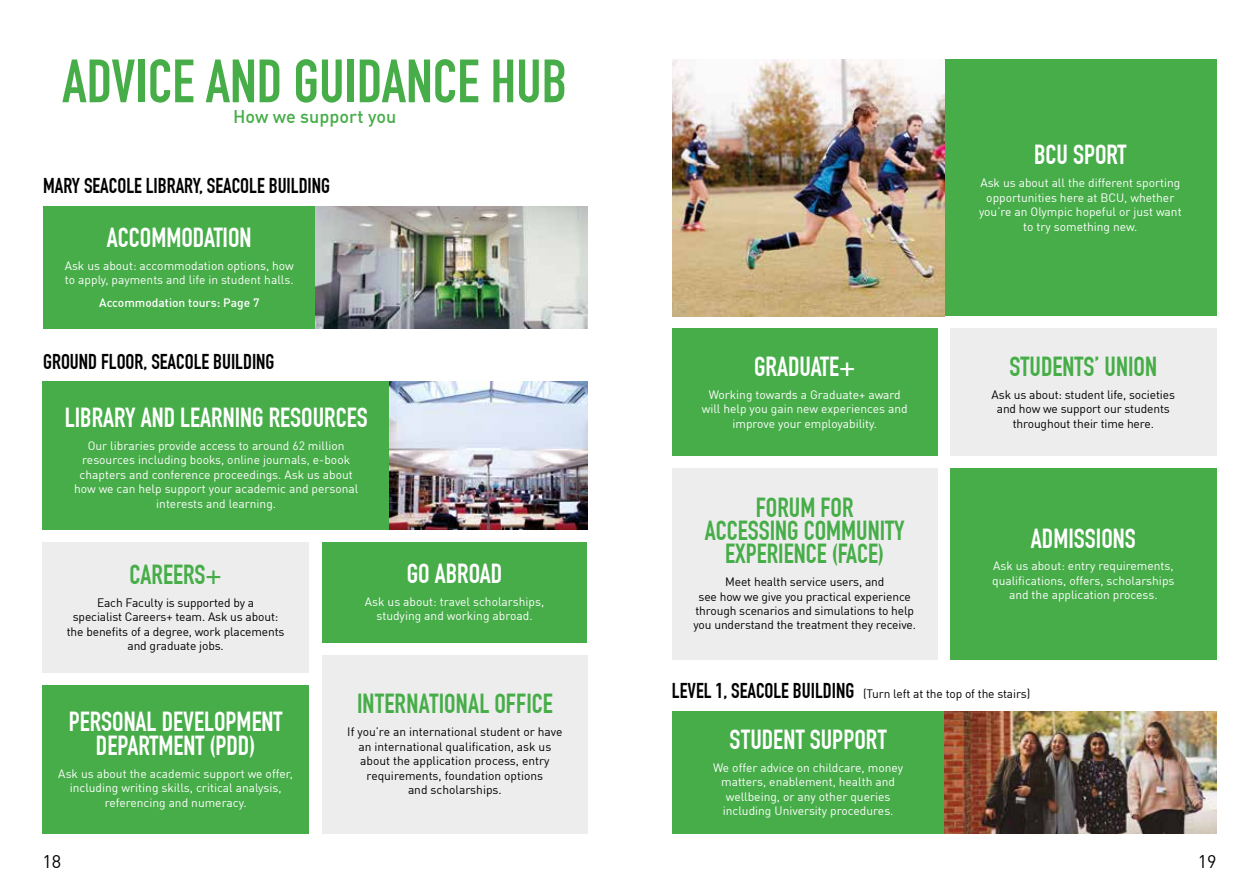
<style>
.page{position:relative;width:1259px;height:893px;background:#fff}
.page>*{position:absolute;margin:0;border:0;box-sizing:border-box;transform-origin:0 0}
.t1{font:700 60px "DIN Condensed";color:#46ad48}
.t2{font:700 27px/24px "DIN Condensed";color:#fff;text-align:center}
.t3{font:700 27px/23px "DIN Condensed";color:#46ad48;text-align:center}
.t4{font:700 21px "DIN Condensed";color:#000}
.t5{font:500 18px "DIN Offc";color:#46ad48}
.t6{font:18px "DIN Offc";color:#000}
.t7{font:12px/14.4px "DIN Offc";color:#fff;text-align:center}
.t8{font:12px/14.4px "DIN Offc";letter-spacing:-.01em;color:#000;text-align:center}
.t9{font:500 12px "DIN Offc";color:#fff}
.s1{font-family:"DIN Condensed";font-weight:700;font-size:21px}
</style>
<div class="page">
<div style="left:43px;top:206px;width:272px;height:122px;background:#46ad48"></div>
<img style="left:315px;top:206px;width:272px;height:122px">
<div style="left:322px;top:542px;width:265px;height:100px;background:#46ad48"></div>
<div style="left:43px;top:685px;width:266px;height:148px;background:#46ad48"></div>
<div style="left:944px;top:60px;width:272px;height:256px;background:#46ad48"></div>
<img style="left:672px;top:60px;width:272px;height:256px">
<div style="left:43px;top:382px;width:347px;height:148px;background:#46ad48"></div>
<div style="left:950px;top:328px;width:266px;height:128px;background:#ededed"></div>
<div style="left:950px;top:468px;width:266px;height:192px;background:#46ad48"></div>
<div style="left:43px;top:542px;width:266px;height:130px;background:#ededed"></div>
<div style="left:672px;top:328px;width:265px;height:128px;background:#46ad48"></div>
<div style="left:672px;top:468px;width:265px;height:192px;background:#ededed"></div>
<div style="left:322px;top:655px;width:265px;height:178px;background:#ededed"></div>
<img style="left:390px;top:382px;width:197px;height:148px">
<div style="left:672px;top:711px;width:272px;height:122px;background:#46ad48"></div>
<img style="left:944px;top:711px;width:272px;height:122px">
<h1 class="t1" style="left:62px;top:46px;width:506px">ADVICE AND GUIDANCE HUB</h1>
<h3 class="t5" style="left:233px;top:105px;width:165px">How we support you</h3>
<h3 class="t4" style="left:43px;top:174px;width:288px">MARY SEACOLE LIBRARY, SEACOLE BUILDING</h3>
<h2 class="t2" style="left:107px;top:225px;width:146px">ACCOMMODATION</h2>
<p class="t7" style="left:65px;top:258px;width:231px;text-align:left">Ask us about: accommodation options, how to apply, payments and life in student halls.</p>
<p class="t9" style="left:99px;top:295px;width:162px">Accommodation tours: Page 7</p>
<h3 class="t4" style="left:43px;top:349px;width:233px">GROUND FLOOR, SEACOLE BUILDING</h3>
<h2 class="t2" style="left:65px;top:406px;width:304px">LIBRARY AND LEARNING RESOURCES</h2>
<p class="t7" style="left:74px;top:438px;width:286px">Our libraries provide access to around 62 million resources including books, online journals, e-book chapters and conference proceedings. Ask us about how we can help support your academic and personal interests and learning.</p>
<h2 class="t3" style="left:130px;top:563px;width:94px">CAREERS+</h2>
<p class="t8" style="left:67px;top:595px;width:219px">Each Faculty is supported by a<br>specialist Careers+ team. Ask us about: the benefits of a degree, work placements and graduate jobs.</p>
<h2 class="t2" style="left:69px;top:710px;width:215px">PERSONAL DEVELOPMENT<br>DEPARTMENT (PDD)</h2>
<p class="t7" style="left:58px;top:766px;width:236px">Ask us about the academic support we offer, including writing skills, critical analysis, referencing and numeracy.</p>
<h2 class="t2" style="left:407px;top:562px;width:97px">GO ABROAD</h2>
<p class="t7" style="left:365px;top:594px;width:181px">Ask us about: travel scholarships, studying and working abroad.</p>
<h2 class="t3" style="left:357px;top:693px;width:197px">INTERNATIONAL OFFICE</h2>
<p class="t8" style="left:347px;top:725px;width:217px">If you’re an international student or have an international qualification, ask us about the application process, entry requirements, foundation options<br>and scholarships.</p>
<h2 class="t2" style="left:754px;top:354px;width:103px">GRADUATE+</h2>
<p class="t7" style="left:701px;top:387px;width:208px">Working towards a Graduate+ award will help you gain new experiences and improve your employability.</p>
<h2 class="t3" style="left:705px;top:497px;width:201px">FORUM FOR<br>ACCESSING COMMUNITY<br>EXPERIENCE (FACE)</h2>
<p class="t8" style="left:693px;top:574px;width:224px">Meet health service users, and<br>see how we give you practical experience through scenarios and simulations to help you understand the treatment they receive.</p>
<h2 class="t2" style="left:1034px;top:143px;width:94px">BCU SPORT</h2>
<p class="t7" style="left:979px;top:176px;width:204px">Ask us about all the different sporting opportunities here at BCU, whether you’re an Olympic hopeful or just want to try something new.</p>
<h2 class="t3" style="left:1009px;top:355px;width:149px">STUDENTS’ UNION</h2>
<p class="t8" style="left:991px;top:387px;width:185px">Ask us about: student life, societies and how we support our students throughout their time here.</p>
<h2 class="t2" style="left:1031px;top:526px;width:106px">ADMISSIONS</h2>
<p class="t7" style="left:992px;top:559px;width:184px">Ask us about: entry requirements, qualifications, offers, scholarships and the application process.</p>
<p class="t8" style="left:672px;top:687px;width:360px"><span class="s1">LEVEL 1, SEACOLE BUILDING</span> (Turn left at the top of the stairs)</p>
<h2 class="t2" style="left:729px;top:728px;width:159px">STUDENT SUPPORT</h2>
<p class="t7" style="left:713px;top:760px;width:191px">We offer advice on childcare, money matters, enablement, health and wellbeing, or any other queries including University procedures.</p>
<h3 class="t6" style="left:43px;top:851px;width:20px">18</h3>
<h3 class="t6" style="left:1197px;top:851px;width:20px">19</h3>
</div>
